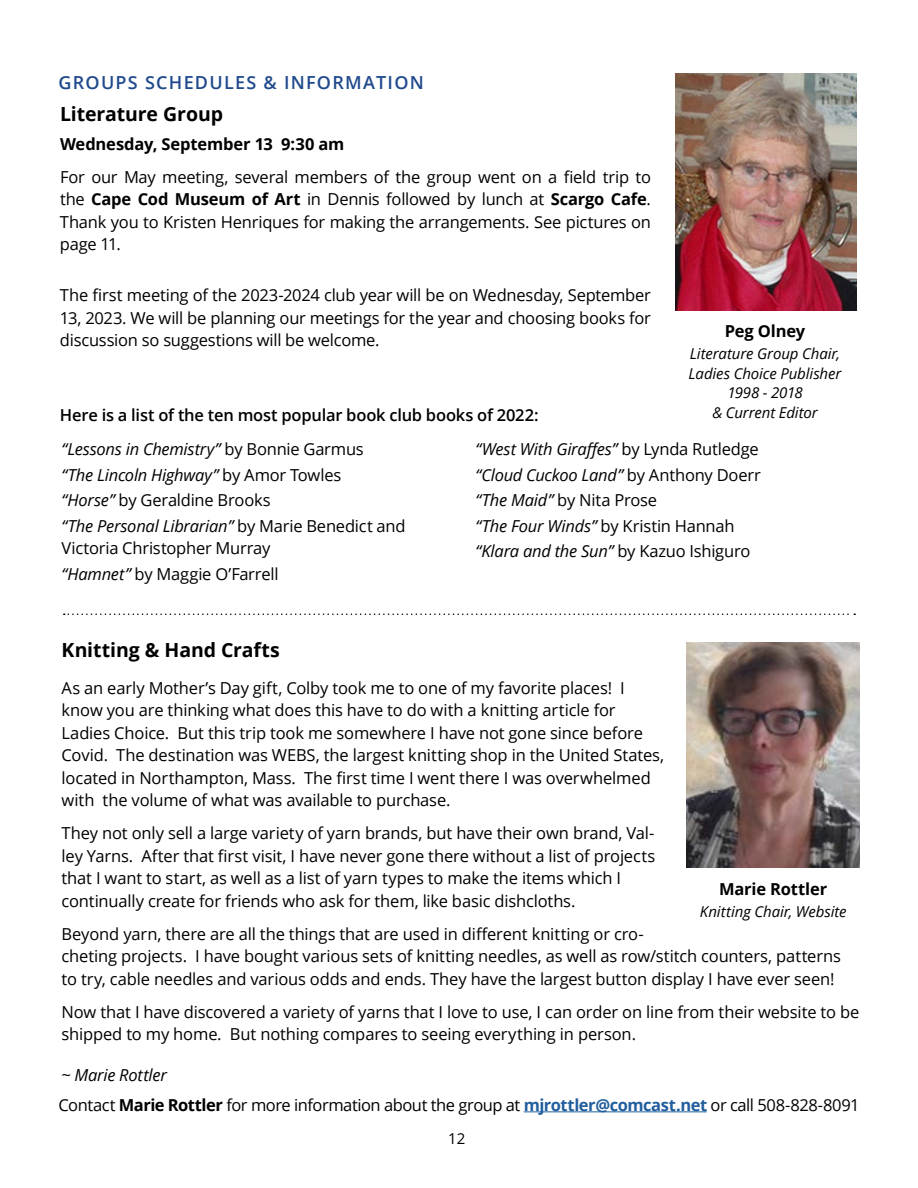
<style>
.page{position:relative;width:918px;height:1188px;background:#fff}
.page>*{position:absolute;margin:0;border:0;box-sizing:border-box;transform-origin:0 0}
.t1{font:700 19.5px "Open Sans";letter-spacing:-.005em;color:#000}
.t2{font:600 18px "Open Sans";letter-spacing:.07em;color:#204a8d}
.t3{font:16.5px/22.5px "Open Sans";letter-spacing:-.01em;color:#000}
.t4{font:italic 16.5px/25.5px "Open Sans";letter-spacing:-.015em;color:#000}
.t5{font:16.5px "Open Sans";letter-spacing:-.03em;color:#000}
.t6{font:600 16.5px/34.5px "Open Sans";letter-spacing:-.015em;color:#000}
.t7{font:700 16.5px "Open Sans";letter-spacing:-.01em;color:#000}
.t8{font:italic 15px/19.5px "Open Sans";letter-spacing:-.005em;color:#000;text-align:center}
.t9{font:15px "Open Sans";color:#000}
.s1{font-weight:700}
.s2{font-weight:400;font-style:italic}
.s3{font-weight:400}
.s4{font-style:normal}
.s5{font-style:italic}
.s6{font-weight:700;color:#215e9e}
</style>
<div class="page">
<img style="left:687px;top:642px;width:173px;height:225px">
<img style="left:675px;top:74px;width:181px;height:236px">
<svg style="left:64px;top:614px;width:791px;height:1px"></svg>
<hr style="left:524px;top:1111px;width:183px;height:1px;background:#215e9e">
<p class="t2" style="left:58px;top:70px;width:367px">GROUPS SCHEDULES &amp; INFORMATION</p>
<p class="t1" style="left:60px;top:101px;width:165px">Literature Group</p>
<p class="t7" style="left:60px;top:132px;width:286px">Wednesday, September 13 9:30 am</p>
<p class="t3" style="left:60px;top:165px;width:593px;text-align:justify">For our May meeting, several members of the group went on a field trip to the <span class="s1">Cape Cod Museum of Art</span> in Dennis followed by lunch at <span class="s1">Scargo Cafe</span>.<br>Thank you to Kristen Henriques for making the arrangements. See pictures on page 11.</p>
<p class="t3" style="left:60px;top:284px;width:593px;text-align:justify">The first meeting of the 2023-2024 club year will be on Wednesday, September 13, 2023. We will be planning our meetings for the year and choosing books for discussion so suggestions will be welcome.</p>
<p class="t7" style="left:725px;top:319px;width:82px">Peg Olney</p>
<p class="t8" style="left:689px;top:344px;width:154px">Literature Group Chair,<br>Ladies Choice Publisher<br>1998 - 2018<br>&amp; Current Editor</p>
<p class="t6" style="left:476px;top:397px;width:285px;text-indent:-416px">Here is a list of the ten most popular book club books of 2022:<br><span class="s2">“West With Giraffes”</span> <span class="s3">by Lynda Rutledge</span></p>
<p class="t4" style="left:476px;top:461px;width:287px">“Cloud Cuckoo Land” <span class="s4">by Anthony Doerr </span>“The Maid” <span class="s4">by Nita Prose<br></span>“The Four Winds” <span class="s4">by Kristin Hannah </span>“Klara and the Sun” <span class="s4">by Kazuo Ishiguro</span></p>
<p class="t4" style="left:62px;top:436px;width:346px">“Lessons in Chemistry” <span class="s4">by Bonnie Garmus<br></span>“The Lincoln Highway” <span class="s4">by Amor Towles<br></span>“Horse” <span class="s4">by Geraldine Brooks<br></span>“The Personal Librarian” <span class="s4">by Marie Benedict and</span></p>
<p class="t3" style="left:62px;top:535px;width:219px;line-height:25.5px">Victoria Christopher Murray <span class="s5">“Hamnet”</span> by Maggie O’Farrell</p>
<p class="t1" style="left:62px;top:636px;width:220px">Knitting &amp; Hand Crafts</p>
<p class="t3" style="left:62px;top:676px;width:604px">As an early Mother’s Day gift, Colby took me to one of my favorite places! I know you are thinking what does this have to do with a knitting article for Ladies Choice. But this trip took me somewhere I have not gone since before Covid. The destination was WEBS, the largest knitting shop in the United States, located in Northampton, Mass. The first time I went there I was overwhelmed with the volume of what was available to purchase.</p>
<p class="t3" style="left:62px;top:821px;width:595px">They not only sell a large variety of yarn brands, but have their own brand, Val&shy;ley Yarns. After that first visit, I have never gone there without a list of projects that I want to start, as well as a list of yarn types to make the items which I continually create for friends who ask for them, like basic dishcloths.</p>
<p class="t3" style="left:62px;top:922px;width:781px">Beyond yarn, there are all the things that are used in different knitting or cro-<br>cheting projects. I have bought various sets of knitting needles, as well as row/stitch counters, patterns to try, cable needles and various odds and ends. They have the largest button display I have ever seen!</p>
<p class="t3" style="left:62px;top:1000px;width:799px">Now that I have discovered a variety of yarns that I love to use, I can order on line from their website to be shipped to my home. But nothing compares to seeing everything in person.</p>
<p class="t4" style="left:62px;top:1062px;width:107px">~ Marie Rottler</p>
<p class="t7" style="left:719px;top:877px;width:110px">Marie Rottler</p>
<p class="t8" style="left:700px;top:902px;width:148px">Knitting Chair, Website</p>
<p class="t5" style="left:58px;top:1093px;width:803px">Contact <span class="s1">Marie Rottler</span> for more information about the group at <span class="s6">mjrottler@comcast.net</span> or call 508-828-8091</p>
<p class="t9" style="left:448px;top:1128px;width:19px">12</p>
</div>
